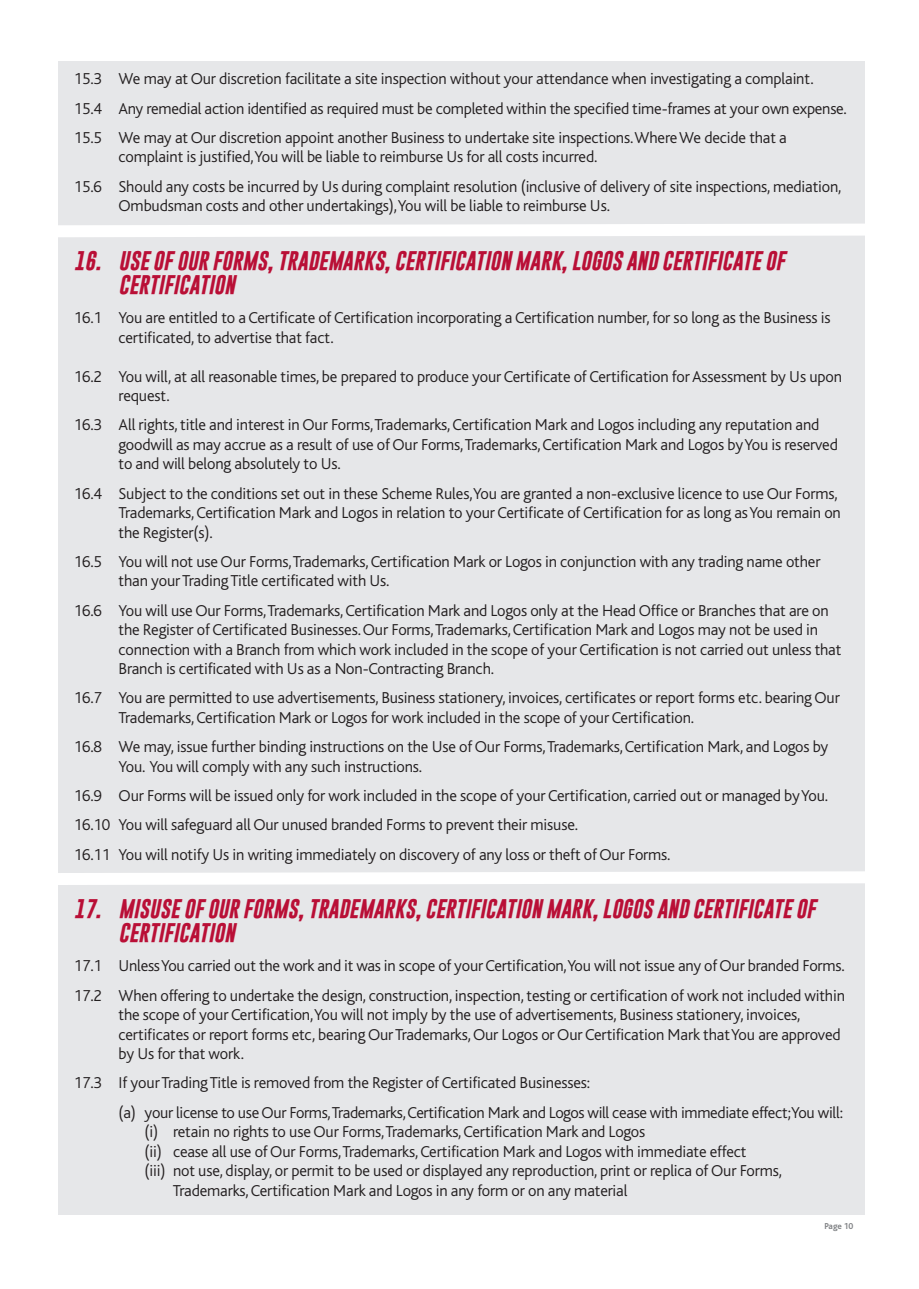
<style>
.page{position:relative;width:919px;height:1289px;background:#fff}
.page>*{position:absolute;margin:0;border:0;box-sizing:border-box;transform-origin:0 0}
.t1{font:italic 700 19.5px/24px "Gobold";color:#b90f36}
.t2{font:300 16.5px/19.5px "Bliss";letter-spacing:-.01em;color:#231f20}
.t3{font:700 9px "Bliss";letter-spacing:-.01em;color:#808285}
</style>
<div class="page">
<div style="left:58px;top:61px;width:806px;height:675px;background:#e6e7e9"></div>
<div style="left:58px;top:717px;width:806px;height:497px;background:#e6e7e9"></div>
<svg style="left:58px;top:865px;width:807px;height:26px"></svg>
<svg style="left:58px;top:217px;width:807px;height:26px"></svg>
<p class="t2" style="left:74px;top:66px;width:774px;line-height:29.2px">15.3 We may at Our discretion facilitate a site inspection without your attendance when investigating a complaint.<br>15.4 Any remedial action identified as required must be completed within the specified time-frames at your own expense.<br>15.5 We may at Our discretion appoint another Business to undertake site inspections. Where We decide that a</p>
<p class="t2" style="left:74px;top:144px;width:769px;line-height:29.2px;text-indent:45px">complaint is justified, You will be liable to reimburse Us for all costs incurred.<br>15.6 Should any costs be incurred by Us during complaint resolution (inclusive of delivery of site inspections, mediation,</p>
<p class="t2" style="left:118px;top:197px;width:493px">Ombudsman costs and other undertakings), You will be liable to reimburse Us.</p>
<p class="t1" style="left:119px;top:251px;width:667px;text-indent:-45px">16. USE OF OUR FORMS, TRADEMARKS, CERTIFICATION MARK, LOGOS AND CERTIFICATE OF<br>CERTIFICATION</p>
<p class="t2" style="left:118px;top:309px;width:713px;text-indent:-45px">16.1 You are entitled to a Certificate of Certification incorporating a Certification number, for so long as the Business is certificated, to advertise that fact.</p>
<p class="t2" style="left:118px;top:368px;width:725px;text-indent:-45px">16.2 You will, at all reasonable times, be prepared to produce your Certificate of Certification for Assessment by Us upon request.</p>
<p class="t2" style="left:118px;top:416px;width:720px;text-indent:-45px">16.3 All rights, title and interest in Our Forms, Trademarks, Certification Mark and Logos including any reputation and goodwill as may accrue as a result of use of Our Forms, Trademarks, Certification Mark and Logos by You is reserved to and will belong absolutely to Us.</p>
<p class="t2" style="left:118px;top:485px;width:723px;text-indent:-45px">16.4 Subject to the conditions set out in these Scheme Rules, You are granted a non-exclusive licence to use Our Forms,<br>Trademarks, Certification Mark and Logos in relation to your Certificate of Certification for as long as You remain on the Register(s).</p>
<p class="t2" style="left:118px;top:553px;width:703px;text-indent:-45px">16.5 You will not use Our Forms, Trademarks, Certification Mark or Logos in conjunction with any trading name other than your Trading Title certificated with Us.</p>
<p class="t2" style="left:118px;top:602px;width:724px;text-indent:-45px">16.6 You will use Our Forms, Trademarks, Certification Mark and Logos only at the Head Office or Branches that are on the Register of Certificated Businesses. Our Forms, Trademarks, Certification Mark and Logos may not be used in connection with a Branch from which work included in the scope of your Certification is not carried out unless that Branch is certificated with Us as a Non-Contracting Branch.</p>
<p class="t2" style="left:118px;top:689px;width:722px;text-indent:-45px">16.7 You are permitted to use advertisements, Business stationery, invoices, certificates or report forms etc. bearing Our<br>Trademarks, Certification Mark or Logos for work included in the scope of your Certification.</p>
<p class="t2" style="left:118px;top:738px;width:711px;text-indent:-45px">16.8 We may, issue further binding instructions on the Use of Our Forms, Trademarks, Certification Mark, and Logos by<br>You. You will comply with any such instructions.</p>
<p class="t2" style="left:74px;top:782px;width:755px;line-height:29.2px">16.9 Our Forms will be issued only for work included in the scope of your Certification, carried out or managed by You.<br>16.10 You will safeguard all Our unused branded Forms to prevent their misuse.<br>16.11 You will notify Us in writing immediately on discovery of any loss or theft of Our Forms.</p>
<p class="t1" style="left:119px;top:899px;width:698px;text-indent:-45px">17. MISUSE OF OUR FORMS, TRADEMARKS, CERTIFICATION MARK, LOGOS AND CERTIFICATE OF<br>CERTIFICATION</p>
<p class="t2" style="left:74px;top:952px;width:772px;line-height:29.2px">17.1 Unless You carried out the work and it was in scope of your Certification, You will not issue any of Our branded Forms.<br>17.2 When offering to undertake the design, construction, inspection, testing or certification of work not included within</p>
<p class="t2" style="left:118px;top:1006px;width:723px">the scope of your Certification, You will not imply by the use of advertisements, Business stationery, invoices, certificates or report forms etc, bearing Our Trademarks, Our Logos or Our Certification Mark that You are approved by Us for that work.</p>
<p class="t2" style="left:119px;top:1069px;width:726px;line-height:29.2px;text-indent:-45px">17.3 If your Trading Title is removed from the Register of Certificated Businesses:<br>(a) your license to use Our Forms, Trademarks, Certification Mark and Logos will cease with immediate effect; You will:</p>
<p class="t2" style="left:144px;top:1123px;width:502px">(i) retain no rights to use Our Forms, Trademarks, Certification Mark and Logos</p>
<p class="t2" style="left:144px;top:1142px;width:603px">(ii) cease all use of Our Forms, Trademarks, Certification Mark and Logos with immediate effect</p>
<p class="t2" style="left:144px;top:1162px;width:639px">(iii) not use, display, or permit to be used or displayed any reproduction, print or replica of Our Forms,</p>
<p class="t2" style="left:173px;top:1181px;width:456px">Trademarks, Certification Mark and Logos in any form or on any material</p>
<p class="t3" style="left:824px;top:1222px;width:31px">Page 10</p>
</div>
